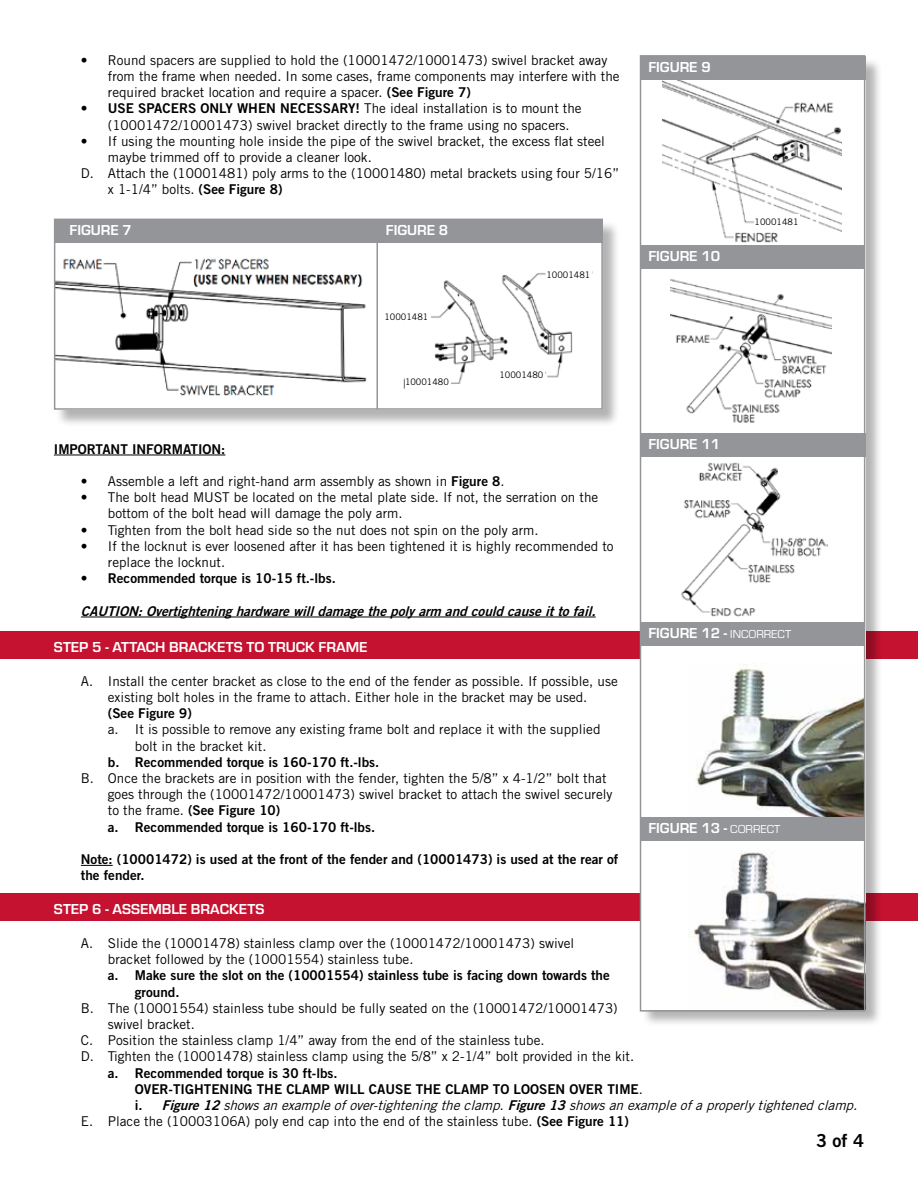
<style>
.page{position:relative;width:918px;height:1188px;background:#fff}
.page>*{position:absolute;margin:0;border:0;box-sizing:border-box;transform-origin:0 0}
.t1{font:18px "Trade Gothic LT Std Bd 2";color:#000}
.t2{font:700 15px "Eurostile";color:#fff}
.t3{font:13.5px/16.2px "Trade Gothic LT Std";color:#000}
.t4{font:13.5px/16.2px "Trade Gothic LT Std Bd 2";color:#000}
.t5{font:italic 13.5px/16.2px "Trade Gothic LT Std";color:#000}
.t6{font:italic 13.5px "Trade Gothic LT Std Bd 2";color:#000}
.t7{font:9px "Trade Gothic LT Std";color:#000}
.s1{font-family:"Trade Gothic LT Std Bd 2"}
.s2{font-family:"Trade Gothic LT Std"}
.s3{font-family:"Trade Gothic LT Std Bd 2";font-style:normal}
.s4{font-style:normal}
.s5{font-weight:400;font-size:12px}
</style>
<div class="page">
<div style="left:0;top:631px;width:918px;height:27px;background:#c41230"></div>
<div style="left:0;top:894px;width:918px;height:27px;background:#c41230"></div>
<hr style="left:54px;top:455px;width:171px;height:1px;background:#000">
<hr style="left:81px;top:617px;width:515px;height:1px;background:#000">
<hr style="left:81px;top:865px;width:32px;height:1px;background:#000">
<div style="left:55px;top:220px;width:566px;height:207px;background:#000;opacity:.3"></div>
<div style="left:54px;top:219px;width:549px;height:190px;background:#fff"></div>
<img style="left:57px;top:258px;width:310px;height:138px">
<div style="left:54px;top:219px;width:549px;height:191px;border:2px solid #939598"></div>
<div style="left:641px;top:57px;width:242px;height:971px;background:#000;opacity:.3"></div>
<div style="left:640px;top:56px;width:225px;height:954px;background:#fff"></div>
<img style="left:681px;top:462px;width:147px;height:155px">
<img style="left:696px;top:664px;width:166px;height:153px">
<img style="left:689px;top:852px;width:173px;height:157px">
<img style="left:670px;top:278px;width:161px;height:145px">
<img style="left:662px;top:80px;width:179px;height:162px">
<div style="left:640px;top:56px;width:225px;height:24px;background:#939598"></div>
<div style="left:54px;top:219px;width:549px;height:24px;background:#939598"></div>
<div style="left:640px;top:433px;width:225px;height:24px;background:#939598"></div>
<div style="left:640px;top:245px;width:225px;height:24px;background:#939598"></div>
<div style="left:640px;top:622px;width:225px;height:24px;background:#939598"></div>
<div style="left:640px;top:817px;width:225px;height:24px;background:#939598"></div>
<div style="left:640px;top:55px;width:225px;height:957px;border:2px solid #939598"></div>
<hr style="left:376px;top:219px;width:2px;height:190px;background:#939598">
<img style="left:403px;top:271px;width:190px;height:119px">
<div style="left:384px;top:308px;width:46px;height:18px;background:#fff"></div>
<div style="left:546px;top:266px;width:46px;height:17px;background:#fff"></div>
<div style="left:755px;top:214px;width:45px;height:14px;background:#fff"></div>
<div style="left:500px;top:366px;width:45px;height:17px;background:#fff"></div>
<div style="left:405px;top:373px;width:45px;height:17px;background:#fff"></div>
<p class="t3" style="left:108px;top:52px;width:513px;text-indent:-27px">• Round spacers are supplied to hold the (10001472/10001473) swivel bracket away from the frame when needed. In some cases, frame components may interfere with the required bracket location and require a spacer. <span class="s1">(See Figure 7)</span></p>
<p class="t3" style="left:108px;top:100px;width:475px;text-indent:-27px"><span class="s1">• USE SPACERS ONLY WHEN NECESSARY!</span> The ideal installation is to mount the (10001472/10001473) swivel bracket directly to the frame using no spacers.</p>
<p class="t3" style="left:81px;top:133px;width:526px">• If using the mounting hole inside the pipe of the swivel bracket, the excess flat steel</p>
<p class="t3" style="left:108px;top:149px;width:265px">maybe trimmed off to provide a cleaner look.</p>
<p class="t3" style="left:81px;top:165px;width:540px">D. Attach the (10001481) poly arms to the (10001480) metal brackets using four 5/16”</p>
<p class="t3" style="left:108px;top:181px;width:176px">x 1-1/4” bolts. <span class="s1">(See Figure 8)</span></p>
<p class="t2" style="left:70px;top:219px;width:64px">FIGURE 7</p>
<p class="t2" style="left:386px;top:220px;width:64px">FIGURE 8</p>
<p class="t7" style="left:384px;top:312px;width:45px">10001481</p>
<p class="t7" style="left:405px;top:376px;width:45px">10001480</p>
<p class="t7" style="left:546px;top:269px;width:45px">10001481</p>
<p class="t7" style="left:500px;top:369px;width:45px">10001480</p>
<p class="t2" style="left:649px;top:56px;width:64px">FIGURE 9</p>
<p class="t2" style="left:649px;top:245px;width:73px">FIGURE 10</p>
<p class="t7" style="left:755px;top:216px;width:45px">10001481</p>
<p class="t2" style="left:649px;top:433px;width:73px">FIGURE 11</p>
<p class="t4" style="left:54px;top:440px;width:173px">IMPORTANT INFORMATION:</p>
<p class="t3" style="left:81px;top:473px;width:425px">• Assemble a left and right-hand arm assembly as shown in <span class="s1">Figure 8</span>.</p>
<p class="t3" style="left:108px;top:489px;width:492px;text-indent:-27px">• The bolt head MUST be located on the metal plate side. If not, the serration on the bottom of the bolt head will damage the poly arm.</p>
<p class="t3" style="left:81px;top:522px;width:459px">• Tighten from the bolt head side so the nut does not spin on the poly arm.</p>
<p class="t3" style="left:108px;top:538px;width:507px;text-indent:-27px">• If the locknut is ever loosened after it has been tightened it is highly recommended to replace the locknut.</p>
<p class="t4" style="left:81px;top:570px;width:256px">• Recommended torque is 10-15 ft.-lbs.</p>
<p class="t6" style="left:81px;top:602px;width:521px">CAUTION:Overtighteninghardwarewilldamagethepolyarm andcouldcauseittofail.</p>
<p class="t2" style="left:54px;top:636px;width:315px">STEP 5 - ATTACH BRACKETS TO TRUCK FRAME</p>
<p class="t3" style="left:81px;top:673px;width:538px;text-align:center">A. Install the center bracket as close to the end of the fender as possible. If possible, use existing bolt holes in the frame to attach. Either hole in the bracket may be used.</p>
<p class="t4" style="left:108px;top:705px;width:85px">(See Figure 9)</p>
<p class="t3" style="left:135px;top:721px;width:467px;text-indent:-27px">a. It is possible to remove any existing frame bolt and replace it with the supplied bolt in the bracket kit.</p>
<p class="t4" style="left:108px;top:754px;width:273px">b. Recommended torque is 160-170 ft.-lbs.</p>
<p class="t3" style="left:108px;top:770px;width:506px;text-indent:-27px">B. Once the brackets are in position with the fender, tighten the 5/8” x 4-1/2” bolt that goes through the (10001472/10001473) swivel bracket to attach the swivel securely</p>
<p class="t4" style="left:108px;top:802px;width:269px"><span class="s2">to the frame.</span> (See Figure 10)<br>a. Recommended torque is 160-170 ft-lbs.</p>
<p class="t4" style="left:81px;top:851px;width:539px">Note: (10001472) is used at the front of the fender and (10001473) is used at the rear of the fender.</p>
<p class="t2" style="left:54px;top:898px;width:212px">STEP 6 - ASSEMBLE BRACKETS</p>
<p class="t3" style="left:108px;top:935px;width:468px;text-indent:-27px">A. Slide the (10001478) stainless clamp over the (10001472/10001473) swivel bracket followed by the (10001554) stainless tube.</p>
<p class="t4" style="left:135px;top:967px;width:477px;text-indent:-27px">a. Make sure the slot on the (10001554) stainless tube is facing down towards the ground.</p>
<p class="t3" style="left:81px;top:1000px;width:538px">B. The (10001554) stainless tube should be fully seated on the (10001472/10001473)</p>
<p class="t3" style="left:108px;top:1016px;width:88px">swivel bracket.</p>
<p class="t3" style="left:81px;top:1032px;width:465px">C. Position the stainless clamp 1/4” away from the end of the stainless tube.</p>
<p class="t3" style="left:81px;top:1048px;width:555px">D. Tighten the (10001478) stainless clamp using the 5/8” x 2-1/4” bolt provided in the kit.</p>
<p class="t4" style="left:135px;top:1065px;width:510px;text-indent:-27px">a. Recommended torque is 30 ft-lbs.<br>OVER-TIGHTENING THE CLAMP WILL CAUSE THE CLAMP TO LOOSEN OVER TIME<span class="s2">.</span></p>
<p class="t5" style="left:81px;top:1097px;width:782px;text-indent:54px"><span class="s3">i .</span> <span class="s1">Figure12</span> showsanexampleofover-tighteningtheclamp.<span class="s1">Figure13</span> showsanexampleofaproperlytightenedclamp.<br><span class="s4">E. Place the (10003106A) poly end cap into the end of the stainless tube.</span> <span class="s3">(See Figure 11)</span></p>
<p class="t2" style="left:649px;top:622px;width:144px">FIGURE 12 - <span class="s5">INCORRECT</span></p>
<p class="t2" style="left:649px;top:817px;width:133px">FIGURE 13 - <span class="s5">CORRECT</span></p>
<h1 class="t1" style="left:816px;top:1129px;width:49px">3 of 4</h1>
</div>
